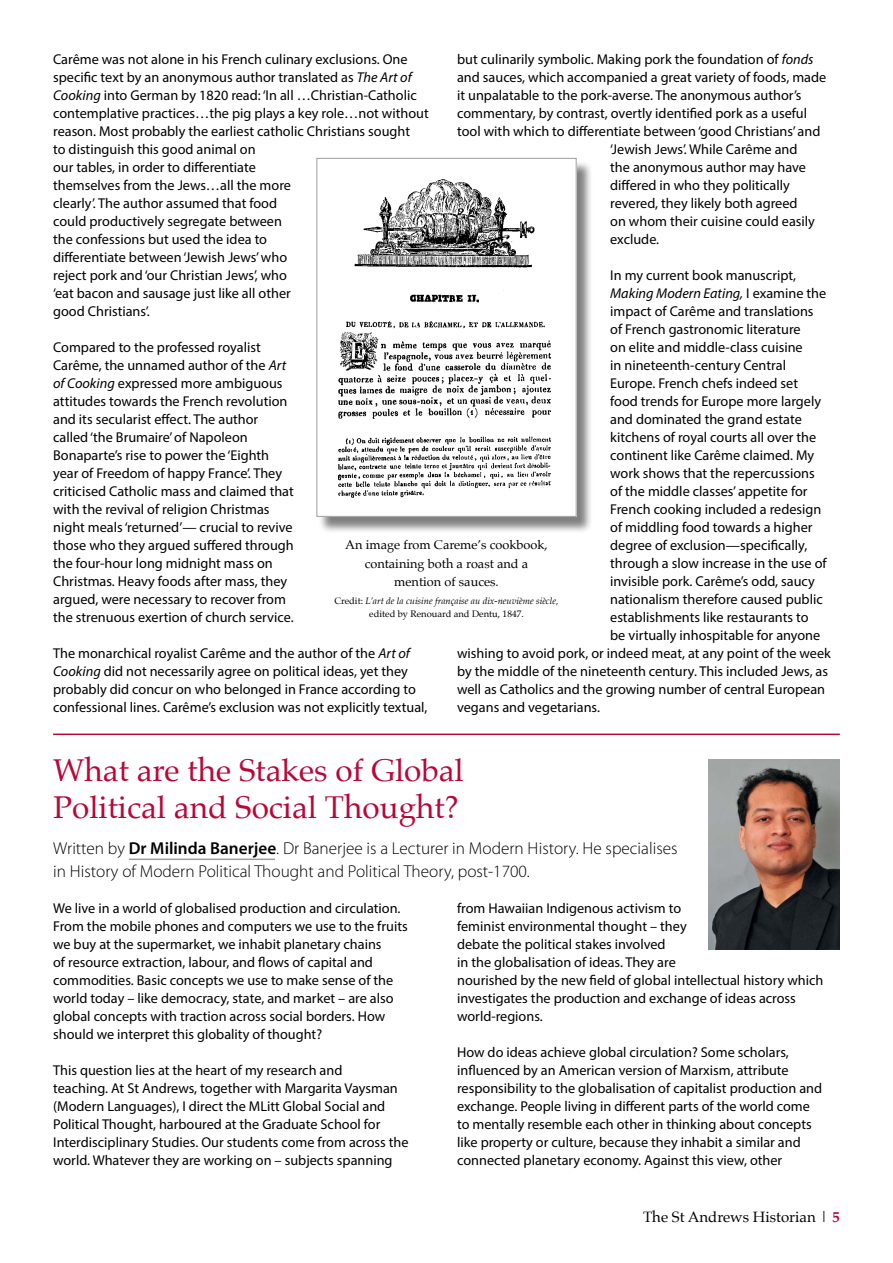
<style>
.page{position:relative;width:893px;height:1263px;background:#fff}
.page>*{position:absolute;margin:0;border:0;box-sizing:border-box;transform-origin:0 0}
.Head{font:31.5px "Palatino";color:#b90738}
.Intro{font:300 17.25px/22.5px "Myriad Pro";color:#000}
.t1{font:15px "Palatino";color:#000}
.t2{font:14.25px/18px "Myriad Pro";color:#000}
.t3{font:italic 14.25px "Myriad Pro";color:#000}
.t4{font:12.75px/18px "Palatino";color:#000;text-align:center}
.t5{font:italic 9.3px/13.5px "Palatino";color:#000;text-align:center}
.s1{font-style:italic}
.s2{font-style:normal}
.s3{font-weight:600}
.s4{font-weight:700;color:#b90738}
</style>
<div class="page">
<div style="left:318px;top:160px;width:275px;height:373px;background:#000;opacity:.5"></div>
<img style="left:319px;top:160px;width:255px;height:355px">
<div style="left:317px;top:158px;width:259px;height:359px;border:1px solid #9d9d9c"></div>
<hr style="left:53px;top:733px;width:787px;height:2px;background:#b90738">
<img style="left:708px;top:759px;width:132px;height:190px">
<hr style="left:129px;top:858px;width:146px;height:2px;background:#9d9d9c">
<p class="t2" style="left:457px;top:50px;width:358px">but culinarily symbolic. Making pork the foundation of <span class="s1">fonds</span></p>
<p class="t2" style="left:457px;top:68px;width:371px">and sauces, which accompanied a great variety of foods, made</p>
<p class="t2" style="left:457px;top:86px;width:346px">it unpalatable to the pork-averse. The anonymous author’s</p>
<p class="t2" style="left:457px;top:104px;width:352px">commentary, by contrast, overtly identified pork as a useful</p>
<p class="t2" style="left:457px;top:122px;width:365px">tool with which to differentiate between ‘good Christians’ and</p>
<p class="t2" style="left:610px;top:140px;width:189px">‘Jewish Jews’. While Carême and</p>
<p class="t2" style="left:610px;top:158px;width:197px">the anonymous author may have</p>
<p class="t2" style="left:610px;top:176px;width:181px">differed in who they politically</p>
<p class="t2" style="left:610px;top:194px;width:189px">revered, they likely both agreed</p>
<p class="t2" style="left:610px;top:212px;width:206px">on whom their cuisine could easily</p>
<p class="t2" style="left:610px;top:230px;width:51px">exclude.</p>
<p class="t2" style="left:610px;top:266px;width:187px">In my current book manuscript,</p>
<p class="t3" style="left:610px;top:284px;width:218px">Making Modern Eating, <span class="s2">I examine the</span></p>
<p class="t2" style="left:610px;top:302px;width:205px">impact of Carême and translations</p>
<p class="t2" style="left:610px;top:320px;width:192px">of French gastronomic literature</p>
<p class="t2" style="left:610px;top:338px;width:194px">on elite and middle-class cuisine</p>
<p class="t2" style="left:610px;top:356px;width:177px">in nineteenth-century Central</p>
<p class="t2" style="left:610px;top:374px;width:189px">Europe. French chefs indeed set</p>
<p class="t2" style="left:610px;top:392px;width:212px">food trends for Europe more largely</p>
<p class="t2" style="left:610px;top:410px;width:193px">and dominated the grand estate</p>
<p class="t2" style="left:610px;top:428px;width:208px">kitchens of royal courts all over the</p>
<p class="t2" style="left:610px;top:446px;width:206px">continent like Carême claimed. My</p>
<p class="t2" style="left:610px;top:464px;width:206px">work shows that the repercussions</p>
<p class="t2" style="left:610px;top:482px;width:199px">of the middle classes’ appetite for</p>
<p class="t2" style="left:610px;top:500px;width:213px">French cooking included a redesign</p>
<p class="t2" style="left:610px;top:518px;width:204px">of middling food towards a higher</p>
<p class="t2" style="left:610px;top:536px;width:199px">degree of exclusion—specifically,</p>
<p class="t2" style="left:610px;top:554px;width:218px">through a slow increase in the use of</p>
<p class="t2" style="left:610px;top:572px;width:206px">invisible pork. Carême’s odd, saucy</p>
<p class="t2" style="left:610px;top:590px;width:214px">nationalism therefore caused public</p>
<p class="t2" style="left:610px;top:608px;width:200px">establishments like restaurants to</p>
<p class="t2" style="left:610px;top:626px;width:212px">be virtually inhospitable for anyone</p>
<p class="t2" style="left:457px;top:644px;width:375px">wishing to avoid pork, or indeed meat, at any point of the week</p>
<p class="t2" style="left:457px;top:662px;width:372px">by the middle of the nineteenth century. This included Jews, as</p>
<p class="t2" style="left:457px;top:680px;width:369px">well as Catholics and the growing number of central European</p>
<p class="t2" style="left:457px;top:698px;width:144px">vegans and vegetarians.</p>
<p class="t2" style="left:53px;top:50px;width:377px">Carême was not alone in his French culinary exclusions. One specific text by an anonymous author translated as <span class="s1">The Art of Cooking</span> into German by 1820 read: ‘In all …Christian-Catholic contemplative practices…the pig plays a key role…not without reason. Most probably the earliest catholic Christians sought<br>to distinguish this good animal on<br>our tables, in order to differentiate<br>themselves from the Jews…all the more<br>clearly’. The author assumed that food<br>could productively segregate between<br>the confessions but used the idea to<br>differentiate between ‘Jewish Jews’ who<br>reject pork and ‘our Christian Jews’, who<br>‘eat bacon and sausage just like all other<br>good Christians’.</p>
<p class="t2" style="left:53px;top:338px;width:242px">Compared to the professed royalist Carême, the unnamed author of the <span class="s1">Art of Cooking</span> expressed more ambiguous attitudes towards the French revolution and its secularist effect. The author called ‘the Brumaire’ of Napoleon Bonaparte’s rise to power the ‘Eighth year of Freedom of happy France’. They criticised Catholic mass and claimed that with the revival of religion Christmas night meals ‘returned’— crucial to revive those who they argued suffered through the four-hour long midnight mass on Christmas. Heavy foods after mass, they argued, were necessary to recover from the strenuous exertion of church service.</p>
<p class="t2" style="left:53px;top:644px;width:376px">The monarchical royalist Carême and the author of the <span class="s1">Art of Cooking</span> did not necessarily agree on political ideas, yet they probably did concur on who belonged in France according to confessional lines. Carême’s exclusion was not explicitly textual,</p>
<p class="t4" style="left:345px;top:536px;width:204px">An image from Careme’s cookbook, containing both a roast and a mention of sauces.</p>
<p class="t5" style="left:335px;top:593px;width:225px"><span class="s2">Credit:</span> L’art de la cuisine française au dix-neuvième siècle, <span class="s2">edited by Renouard and Dentu, 1847.</span></p>
<h2 class="Head" style="left:53px;top:744px;width:412px">What are the Stakes of Global</h2>
<h2 class="Head" style="left:53px;top:781px;width:407px">Political and Social Thought?</h2>
<p class="Intro" style="left:53px;top:837px;width:626px">Written by <span class="s3">Dr Milinda Banerjee</span>. Dr Banerjee is a Lecturer in Modern History. He specialises in History of Modern Political Thought and Political Theory, post-1700.</p>
<p class="t2" style="left:53px;top:899px;width:356px">We live in a world of globalised production and circulation.<br>From the mobile phones and computers we use to the fruits we buy at the supermarket, we inhabit planetary chains<br>of resource extraction, labour, and flows of capital and commodities. Basic concepts we use to make sense of the world today – like democracy, state, and market – are also global concepts with traction across social borders. How should we interpret this globality of thought?</p>
<p class="t2" style="left:53px;top:1061px;width:357px">This question lies at the heart of my research and<br>teaching. At St Andrews, together with Margarita Vaysman (Modern Languages), I direct the MLitt Global Social and Political Thought, harboured at the Graduate School for Interdisciplinary Studies. Our students come from across the world. Whatever they are working on – subjects spanning</p>
<p class="t2" style="left:457px;top:899px;width:368px">from Hawaiian Indigenous activism to<br>feminist environmental thought – they<br>debate the political stakes involved<br>in the globalisation of ideas. They are<br>nourished by the new field of global intellectual history which investigates the production and exchange of ideas across world-regions.</p>
<p class="t2" style="left:457px;top:1043px;width:367px">How do ideas achieve global circulation? Some scholars, influenced by an American version of Marxism, attribute responsibility to the globalisation of capitalist production and exchange. People living in different parts of the world come to mentally resemble each other in thinking about concepts like property or culture, because they inhabit a similar and connected planetary economy. Against this view, other</p>
<p class="t1" style="left:643px;top:1204px;width:198px">The St Andrews Historian | <span class="s4">5</span></p>
</div>
